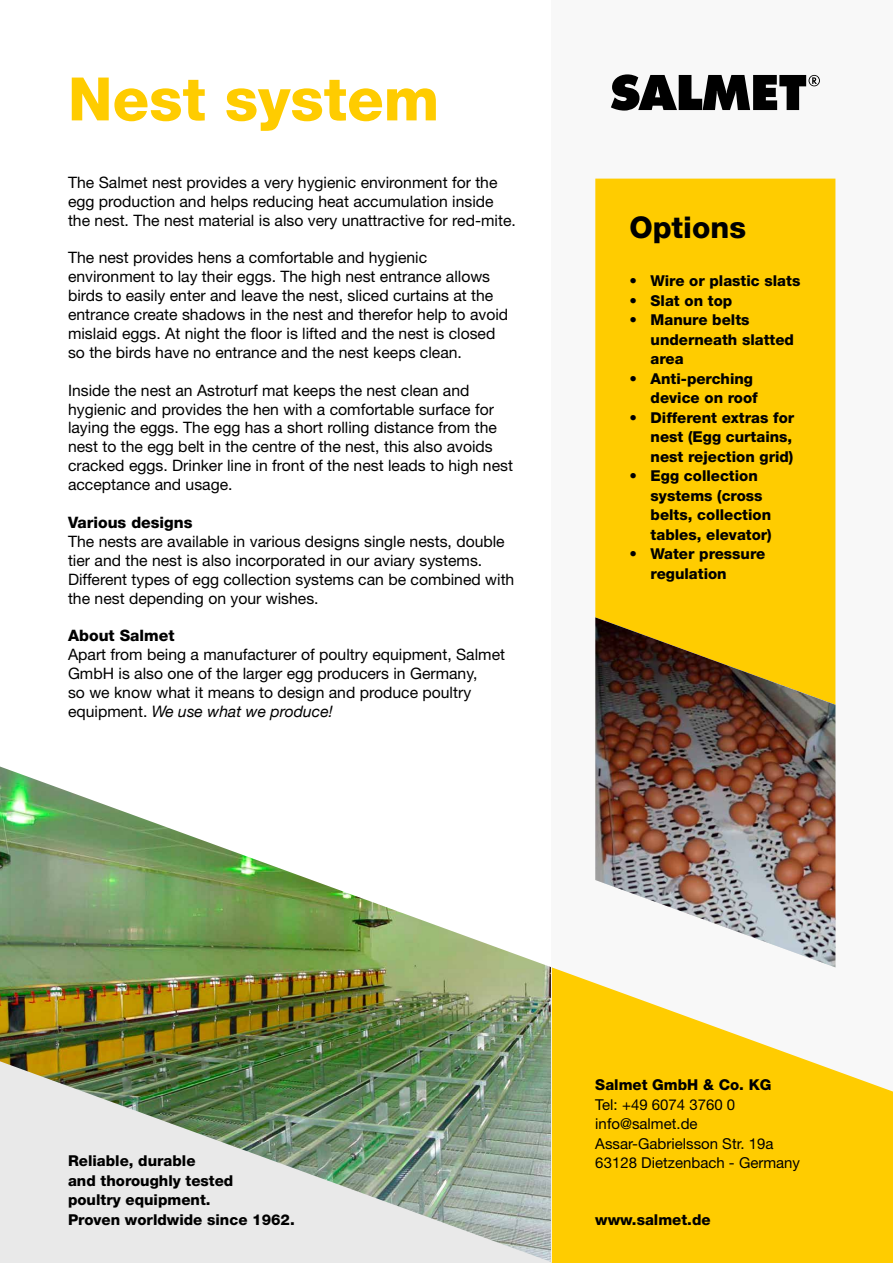
<style>
.page{position:relative;width:893px;height:1263px;background:#fff}
.page>*{position:absolute;margin:0;border:0;box-sizing:border-box;transform-origin:0 0}
.t1{font:800 60px "Helvetica Neue LT";color:#fc0}
.t2{font:800 30px "Helvetica Neue LT";color:#000}
.t3{font:15.75px/18.9px "Helvetica Neue LT";color:#000}
.t4{font:italic 15.75px "Helvetica Neue";color:#000}
.t5{font:800 15.75px "Helvetica Neue LT";color:#000}
.t6{font:800 15px/19.5px "Helvetica Neue LT";color:#000}
.t7{font:15px/19.5px "Helvetica Neue LT";color:#000}
.s1{font-family:"Helvetica Neue LT";font-style:normal}
</style>
<div class="page">
<img style="left:0;top:766px;width:552px;height:295px">
<div style="left:552px;top:0;width:341px;height:1263px;background:#f8f8f8"></div>
<svg style="left:611px;top:74px;width:209px;height:37px"></svg>
<div style="left:595px;top:179px;width:240px;height:438px;background:#fc0"></div>
<img style="left:0;top:1061px;width:552px;height:202px">
<svg style="left:552px;top:967px;width:341px;height:296px;fill:#fc0"></svg>
<img style="left:595px;top:617px;width:240px;height:350px">
<h1 class="t1" style="left:68px;top:63px;width:373px">Nest system</h1>
<p class="t3" style="left:68px;top:172px;width:449px">The Salmet nest provides a very hygienic environment for the egg production and helps reducing heat accumulation inside the nest. The nest material is also very unattractive for red-mite.</p>
<p class="t3" style="left:68px;top:248px;width:442px">The nest provides hens a comfortable and hygienic environment to lay their eggs. The high nest entrance allows birds to easily enter and leave the nest, sliced curtains at the entrance create shadows in the nest and therefor help to avoid mislaid eggs. At night the floor is lifted and the nest is closed so the birds have no entrance and the nest keeps clean.</p>
<p class="t3" style="left:68px;top:380px;width:446px">Inside the nest an Astroturf mat keeps the nest clean and hygienic and provides the hen with a comfortable surface for laying the eggs. The egg has a short rolling distance from the nest to the egg belt in the centre of the nest, this also avoids cracked eggs. Drinker line in front of the nest leads to high nest acceptance and usage.</p>
<p class="t5" style="left:68px;top:513px;width:126px">Various designs</p>
<p class="t3" style="left:68px;top:532px;width:448px">The nests are available in various designs single nests, double tier and the nest is also incorporated in our aviary systems.<br>Different types of egg collection systems can be combined with the nest depending on your wishes.</p>
<p class="t5" style="left:68px;top:626px;width:108px">About Salmet</p>
<p class="t3" style="left:68px;top:645px;width:439px">Apart from being a manufacturer of poultry equipment, Salmet<br>GmbH is also one of the larger egg producers in Germany,<br>so we know what it means to design and produce poultry</p>
<p class="t4" style="left:68px;top:700px;width:266px"><span class="s1">equipment.</span> We use what we produce!</p>
<h2 class="t2" style="left:629px;top:209px;width:118px">Options</h2>
<p class="t6" style="left:629px;top:271px;width:173px">• Wire or plastic slats</p>
<p class="t6" style="left:629px;top:291px;width:104px">• Slat on top</p>
<p class="t6" style="left:651px;top:310px;width:145px;text-indent:-21px">• Manure belts underneath slatted area</p>
<p class="t6" style="left:651px;top:369px;width:109px;text-indent:-21px">• Anti-perching device on roof</p>
<p class="t6" style="left:651px;top:408px;width:145px;text-indent:-21px">• Different extras for nest (Egg curtains, nest rejection grid)</p>
<p class="t6" style="left:651px;top:466px;width:123px;text-indent:-21px">• Egg collection systems (cross belts, collection tables, elevator)</p>
<p class="t6" style="left:651px;top:544px;width:116px;text-indent:-21px">• Water pressure regulation</p>
<p class="t6" style="left:68px;top:1151px;width:228px">Reliable, durable<br>and thoroughly tested<br>poultry equipment.<br>Proven worldwide since 1962.</p>
<p class="t6" style="left:595px;top:1075px;width:178px">Salmet GmbH &amp; Co. KG</p>
<p class="t7" style="left:595px;top:1094px;width:206px">Tel: +49 6074 3760 0 info@salmet.de<br>Assar-Gabrielsson Str. 19a<br>63128 Dietzenbach - Germany</p>
<p class="t6" style="left:595px;top:1209px;width:117px">www.salmet.de</p>
</div>
